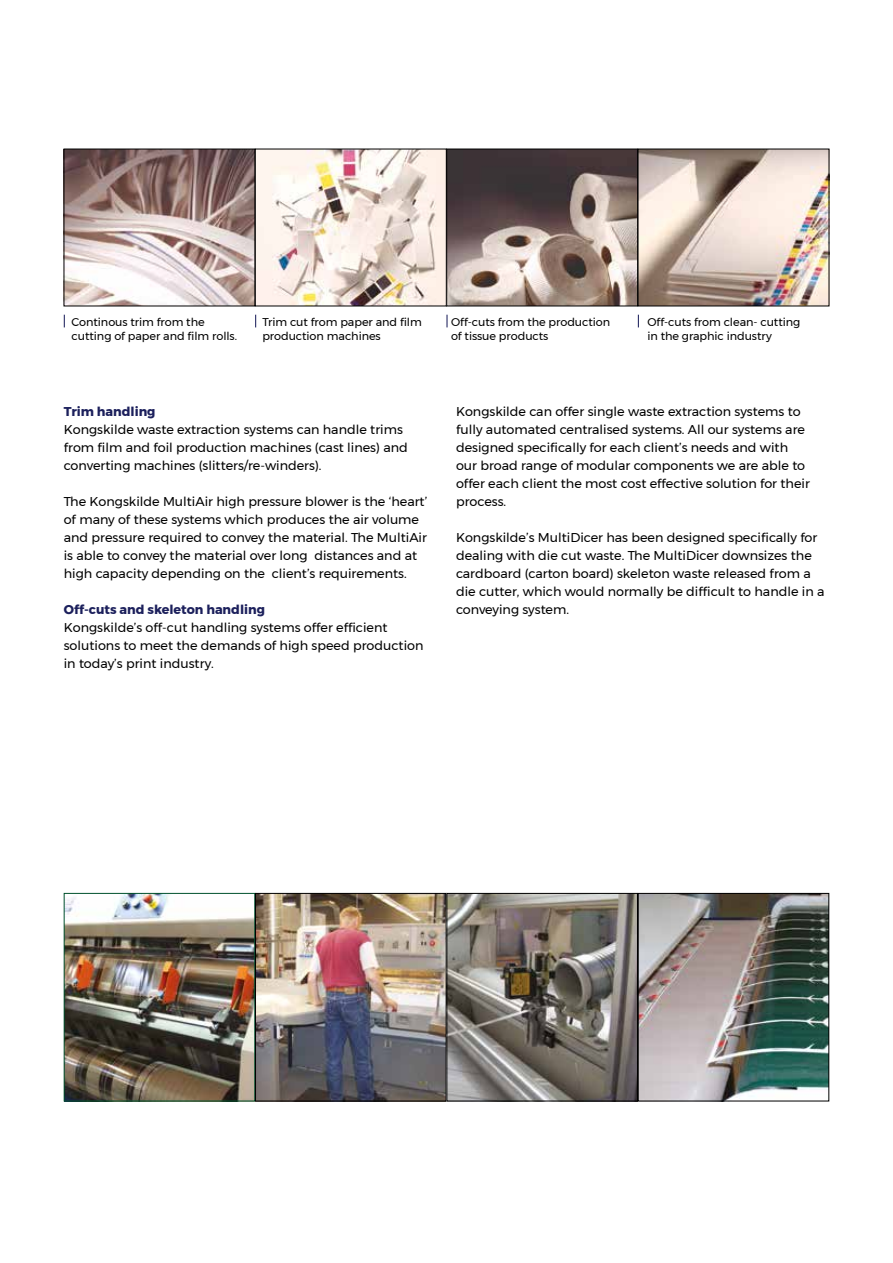
<style>
.page{position:relative;width:893px;height:1263px;background:#fff}
.page>*{position:absolute;margin:0;border:0;box-sizing:border-box;transform-origin:0 0}
.t1{font:12.75px/18px "Montserrat";color:#000}
.t2{font:700 12.75px "Montserrat";color:#1c205c}
.t3{font:11.25px/14.2px "Montserrat";letter-spacing:-.005em;color:#000}
</style>
<div class="page">
<img style="left:66px;top:151px;width:761px;height:153px">
<div style="left:64px;top:149px;width:191px;height:157px;border:1px solid #000"></div>
<div style="left:446px;top:149px;width:192px;height:157px;border:1px solid #000"></div>
<svg style="left:64px;top:315px;width:1px;height:12px"></svg>
<svg style="left:255px;top:315px;width:1px;height:12px"></svg>
<svg style="left:446px;top:315px;width:2px;height:12px"></svg>
<svg style="left:638px;top:315px;width:1px;height:12px"></svg>
<img style="left:66px;top:895px;width:187px;height:204px">
<div style="left:64px;top:893px;width:191px;height:208px;border:1px solid #00512d"></div>
<img style="left:257px;top:895px;width:187px;height:204px">
<div style="left:255px;top:893px;width:191px;height:208px;border:1px solid #000"></div>
<svg style="left:448px;top:895px;width:188px;height:204px;background:#7e7972"></svg>
<div style="left:446px;top:893px;width:192px;height:208px;border:1px solid #000"></div>
<img style="left:640px;top:895px;width:187px;height:204px">
<div style="left:638px;top:893px;width:191px;height:208px;border:1px solid #000"></div>
<p class="t3" style="left:72px;top:314px;width:167px">Continous trim from the cutting of paper and film rolls.</p>
<p class="t3" style="left:262px;top:314px;width:161px">Trim cut from paper and film production machines</p>
<p class="t3" style="left:451px;top:314px;width:161px">Off-cuts from the production of tissue products</p>
<p class="t3" style="left:647px;top:314px;width:154px">Off-cuts from clean- cutting in the graphic industry</p>
<p class="t2" style="left:64px;top:402px;width:93px">Trim handling</p>
<p class="t1" style="left:64px;top:421px;width:346px">Kongskilde waste extraction systems can handle trims from film and foil production machines (cast lines) and converting machines (slitters/re-winders).</p>
<p class="t1" style="left:64px;top:493px;width:365px">The Kongskilde MultiAir high pressure blower is the ‘heart’ of many of these systems which produces the air volume and pressure required to convey the material. The MultiAir is able to convey the material over long distances and at high capacity depending on the client’s requirements.</p>
<p class="t2" style="left:64px;top:600px;width:203px">Off-cuts and skeleton handling</p>
<p class="t1" style="left:64px;top:619px;width:361px">Kongskilde’s off-cut handling systems offer efficient solutions to meet the demands of high speed production in today’s print industry.</p>
<p class="t1" style="left:456px;top:403px;width:355px">Kongskilde can offer single waste extraction systems to fully automated centralised systems. All our systems are designed specifically for each client’s needs and with our broad range of modular components we are able to offer each client the most cost effective solution for their process.</p>
<p class="t1" style="left:456px;top:529px;width:370px">Kongskilde’s MultiDicer has been designed specifically for dealing with die cut waste. The MultiDicer downsizes the cardboard (carton board) skeleton waste released from a die cutter, which would normally be difficult to handle in a conveying system.</p>
</div>
